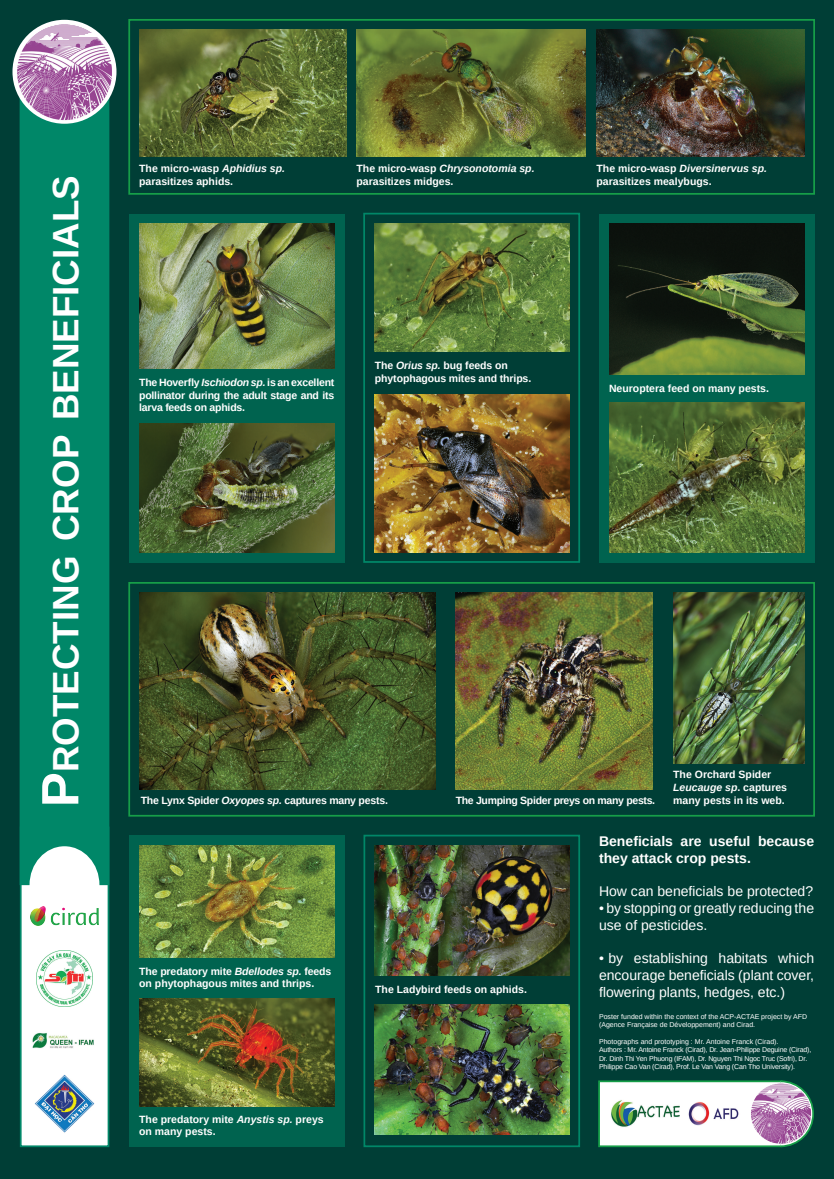
<style>
.page{position:relative;width:834px;height:1179px;background:#fff}
.page>*{position:absolute;margin:0;border:0;box-sizing:border-box;transform-origin:0 0}
.t1{font:700 36.75px "Arimo";color:#fff}
.t2{font:14px/16.8px "Arimo";color:#fff}
.t3{font:700 14px/16.8px "Arimo";color:#fff}
.t4{font:700 10.5px/12.6px "Arimo";color:#fff}
.t5{font:700 10.5px "Arimo";letter-spacing:-.02em;color:#fff}
.t6{font:700 10.5px "Arimo";letter-spacing:-.03em;color:#fff}
.t7{font:7px/8.4px "Arimo";letter-spacing:-.02em;color:#fff}
.t8{font:7px/8.4px "Arimo";color:#fff}
.s1{font-size:52.5px}
.s2{font-style:italic}
</style>
<div class="page">
<div style="left:0;top:0;width:833px;height:1179px;background:#003e36"></div>
<div style="left:363px;top:213px;width:217px;height:350px;border:2px solid #008768"></div>
<div style="left:599px;top:214px;width:215px;height:349px;background:#00634f"></div>
<img style="left:374px;top:394px;width:195px;height:159px">
<img style="left:374px;top:224px;width:195px;height:128px">
<div style="left:128px;top:19px;width:686px;height:176px;border:2px solid #169e48"></div>
<div style="left:129px;top:214px;width:215px;height:349px;background:#00634f"></div>
<div style="left:128px;top:582px;width:686px;height:234px;border:2px solid #169e48"></div>
<div style="left:129px;top:835px;width:215px;height:312px;background:#00634f"></div>
<img style="left:139px;top:423px;width:195px;height:130px">
<img style="left:139px;top:224px;width:195px;height:144px">
<img style="left:673px;top:593px;width:131px;height:170px">
<img style="left:455px;top:593px;width:197px;height:196px">
<img style="left:139px;top:593px;width:296px;height:196px">
<img style="left:139px;top:845px;width:195px;height:113px">
<img style="left:139px;top:998px;width:195px;height:108px">
<div style="left:363px;top:835px;width:217px;height:312px;border:2px solid #008768"></div>
<img style="left:374px;top:845px;width:195px;height:130px">
<img style="left:374px;top:1004px;width:195px;height:130px">
<img style="left:609px;top:224px;width:195px;height:151px">
<img style="left:609px;top:403px;width:195px;height:150px">
<div style="left:20px;top:826px;width:89px;height:321px;background:#fff;border:2px solid #008768"></div>
<div style="left:20px;top:121px;width:89px;height:764px;background:#008768"></div>
<img style="left:14px;top:22px;width:101px;height:99px">
<div style="left:598px;top:1080px;width:184px;height:67px;background:#fff;border:2px solid #169e48"></div>
<svg style="left:778px;top:1080px;width:36px;height:68px"></svg>
<img style="left:751px;top:1083px;width:60px;height:61px">
<img style="left:611px;top:1100px;width:69px;height:27px">
<img style="left:688px;top:1101px;width:51px;height:25px">
<img style="left:30px;top:906px;width:68px;height:19px">
<img style="left:32px;top:1033px;width:62px;height:16px">
<img style="left:36px;top:950px;width:57px;height:56px">
<img style="left:139px;top:30px;width:208px;height:127px">
<img style="left:356px;top:30px;width:229px;height:127px">
<img style="left:596px;top:30px;width:208px;height:127px">
<img style="left:35px;top:1074px;width:59px;height:59px">
<h1 class="t1" style="left:40px;top:807px;width:633px;rotate:-90deg"><span class="s1">P</span>rotecting crop beneficials</h1>
<p class="t4" style="left:139px;top:162px;width:147px">The micro-wasp <span class="s2">Aphidius sp. </span>parasitizes aphids.</p>
<p class="t4" style="left:356px;top:162px;width:179px">The micro-wasp <span class="s2">Chrysonotomia sp. </span>parasitizes midges.</p>
<p class="t4" style="left:596px;top:162px;width:172px">The micro-wasp <span class="s2">Diversinervus sp. </span>parasitizes mealybugs.</p>
<p class="t4" style="left:139px;top:376px;width:197px;text-align:justify">The Hoverfly <span class="s2">Ischiodon sp.</span> is an excellent pollinator during the adult stage and its larva feeds on aphids.</p>
<p class="t4" style="left:375px;top:359px;width:158px">The <span class="s2">Orius sp.</span> bug feeds on phytophagous mites and thrips.</p>
<p class="t4" style="left:609px;top:382px;width:161px">Neuroptera feed on many pests.</p>
<p class="t5" style="left:141px;top:793px;width:249px">The Lynx Spider <span class="s2">Oxyopes sp.</span> captures many pests.</p>
<p class="t6" style="left:455px;top:793px;width:201px">The Jumping Spider preys on many pests.</p>
<p class="t4" style="left:673px;top:769px;width:115px">The Orchard Spider<br><span class="s2">Leucauge sp</span>. captures many pests in its web.</p>
<p class="t4" style="left:139px;top:965px;width:194px">The predatory mite <span class="s2">Bdellodes sp.</span> feeds on phytophagous mites and thrips.</p>
<p class="t4" style="left:375px;top:983px;width:153px">The Ladybird feeds on aphids.</p>
<p class="t4" style="left:139px;top:1113px;width:186px">The predatory mite <span class="s2">Anystis sp.</span> preys on many pests.</p>
<h2 class="t3" style="left:599px;top:833px;width:216px">Beneficials are useful because they attack crop pests.</h2>
<h2 class="t2" style="left:599px;top:883px;width:215px">How can beneficials be protected?</h2>
<h2 class="t2" style="left:599px;top:900px;width:216px">• by stopping or greatly reducing the use of pesticides.</h2>
<h2 class="t2" style="left:599px;top:950px;width:216px;text-align:justify">• by establishing habitats which encourage beneficials (plant cover, flowering plants, hedges, etc.)</h2>
<p class="t8" style="left:599px;top:1012px;width:210px">Poster funded within the context of the ACP-ACTAE project by AFD (Agence Française de Développement) and Cirad.</p>
<p class="t7" style="left:599px;top:1037px;width:214px">Photographs and prototyping : Mr. Antoine Franck (Cirad).<br>Authors : Mr. Antoine Franck (Cirad), Dr. Jean-Philippe Deguine (Cirad), Dr. Dinh Thi Yen Phuong (IFAM), Dr. Nguyen Thi Ngoc Truc (Sofri), Dr.<br>Philippe Cao Van (Cirad), Prof. Le Van Vang (Can Tho University).</p>
</div>
